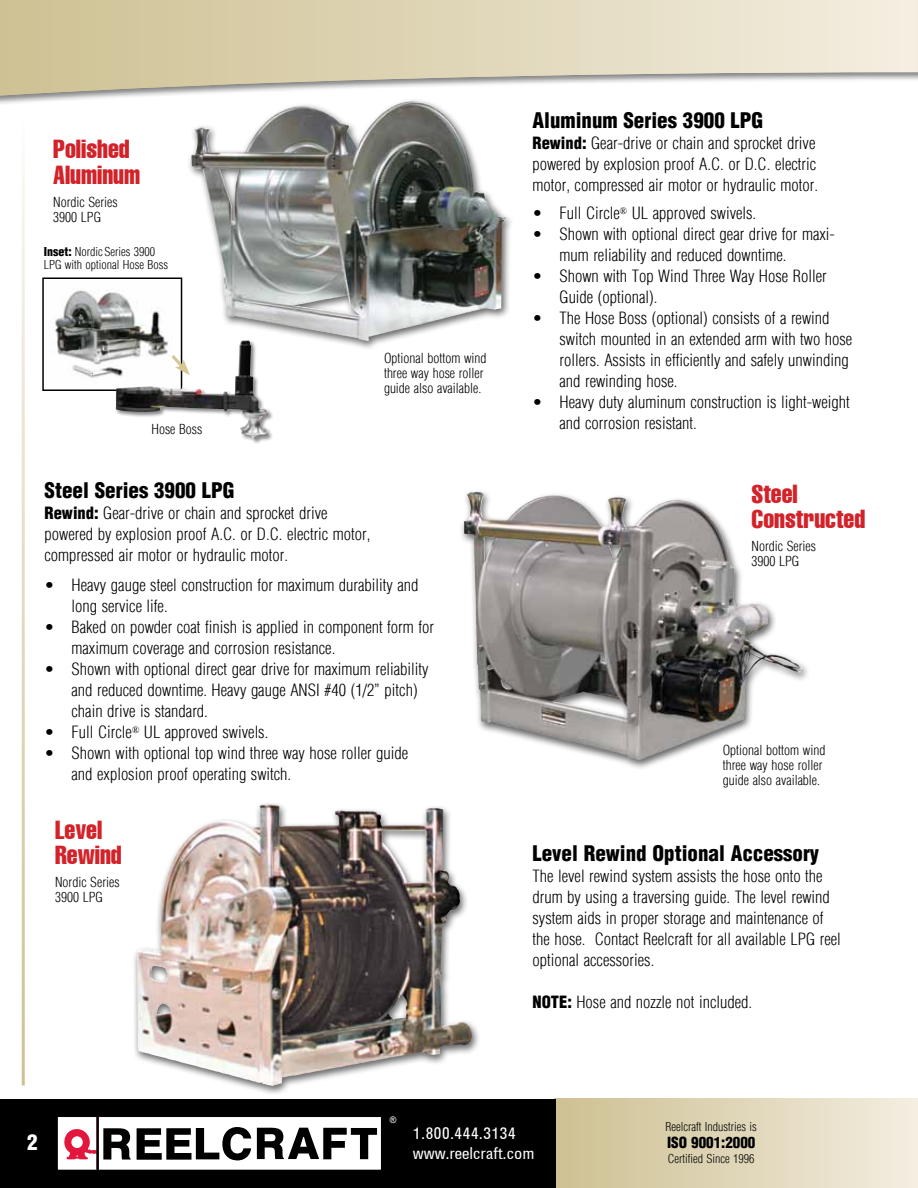
<style>
.page{position:relative;width:918px;height:1188px;background:#fff}
.page>*{position:absolute;margin:0;border:0;box-sizing:border-box;transform-origin:0 0}
.t1{font:700 25.5px/25.5px "IQE Hlv Cmprs";color:#d2232a}
.t2{font:900 21px "IQE Hlv Cond Blk Extra";color:#000}
.t3{font:900 21px "IQE Hlv Cond Blk Extra";color:#fff}
.t4{font:300 16.5px/21px "IQE Hlv Cond Lt";color:#000}
.t5{font:16.5px/19.8px "IQE Hlv Cond Normal";color:#fff}
.t6{font:900 15px "IQE Hlv Cond Blk Extra";color:#000}
.t7{font:300 13.5px/15px "IQE Hlv Cond Lt";color:#000}
.t8{font:300 12px/13.5px "IQE Hlv Cond Lt";color:#000}
.t9{font:9px "Arial";color:#fff}
.s1{font-family:"IQE Hlv Cond Blk Extra";font-weight:900}
</style>
<div class="page">
<div style="left:0;top:0;width:918px;height:106px;background:#000;opacity:.5"></div>
<div style="left:554px;top:1099px;width:364px;height:89px;background:linear-gradient(to right,#cdc092,#f3ede0)"></div>
<div style="left:0;top:1099px;width:556px;height:89px;background:#000"></div>
<div style="left:57px;top:1116px;width:325px;height:54px;background:#fff"></div>
<svg style="left:64px;top:1129px;width:32px;height:31px"></svg>
<hr style="left:96px;top:1115px;width:3px;height:57px;background:#000">
<svg style="left:103px;top:1128px;width:28px;height:32px"></svg>
<svg style="left:137px;top:1127px;width:114px;height:33px"></svg>
<svg style="left:257px;top:1128px;width:120px;height:31px"></svg>
<div style="left:55px;top:1115px;width:328px;height:57px;border:2px solid #000"></div>
<svg style="left:0;top:0;width:918px;height:96px;background:#dfd7be"></svg>
<hr style="left:917px;top:1099px;width:1px;height:89px;background:#f5efe2">
<div style="left:186px;top:97px;width:328px;height:254px;background:#000;opacity:.6"></div>
<img style="left:346px;top:101px;width:66px;height:47px">
<div style="left:459px;top:489px;width:351px;height:282px;background:#000;opacity:.6"></div>
<img style="left:464px;top:492px;width:188px;height:268px">
<img style="left:55px;top:290px;width:110px;height:88px">
<div style="left:42px;top:278px;width:140px;height:113px;border:2px solid #000"></div>
<div style="left:115px;top:339px;width:159px;height:105px;background:#000;opacity:.48"></div>
<img style="left:116px;top:340px;width:131px;height:72px">
<svg style="left:168px;top:352px;width:22px;height:23px"></svg>
<div style="left:132px;top:801px;width:349px;height:295px;background:#000;opacity:.6"></div>
<img style="left:137px;top:805px;width:130px;height:267px">
<h1 class="t1" style="left:53px;top:136px;width:88px">Polished<br>Aluminum</h1>
<p class="t7" style="left:53px;top:194px;width:66px">Nordic Series<br>3900 LPG</p>
<p class="t8" style="left:44px;top:245px;width:126px"><span class="s1">Inset:</span> Nordic Series 3900<br>LPG with optional Hose Boss</p>
<p class="t7" style="left:152px;top:422px;width:52px">Hose Boss</p>
<p class="t7" style="left:384px;top:351px;width:104px">Optional bottom wind three way hose roller guide also available.</p>
<p class="t2" style="left:45px;top:477px;width:191px">Steel Series 3900 LPG</p>
<p class="t4" style="left:45px;top:502px;width:327px"><span class="s1">Rewind:</span> Gear-drive or chain and sprocket drive powered by explosion proof A.C. or D.C. electric motor, compressed air motor or hydraulic motor.</p>
<p class="t4" style="left:72px;top:574px;width:349px;text-indent:-27px">• Heavy gauge steel construction for maximum durability and long service life.</p>
<p class="t4" style="left:72px;top:616px;width:364px;text-indent:-27px">• Baked on powder coat finish is applied in component form for maximum coverage and corrosion resistance.</p>
<p class="t4" style="left:72px;top:658px;width:359px;text-indent:-27px">• Shown with optional direct gear drive for maximum reliability and reduced downtime. Heavy gauge ANSI #40 (1/2” pitch) chain drive is standard.</p>
<p class="t4" style="left:45px;top:721px;width:225px">• Full Circle<sup>®</sup> UL approved swivels.</p>
<p class="t4" style="left:72px;top:742px;width:338px;text-indent:-27px">• Shown with optional top wind three way hose roller guide and explosion proof operating switch.</p>
<h1 class="t1" style="left:55px;top:816px;width:68px">Level<br>Rewind</h1>
<p class="t7" style="left:55px;top:875px;width:66px">Nordic Series<br>3900 LPG</p>
<p class="t2" style="left:533px;top:107px;width:232px">Aluminum Series 3900 LPG</p>
<p class="t4" style="left:533px;top:132px;width:287px"><span class="s1">Rewind:</span> Gear-drive or chain and sprocket drive powered by explosion proof A.C. or D.C. electric motor, compressed air motor or hydraulic motor.</p>
<p class="t4" style="left:533px;top:203px;width:225px">• Full Circle<sup>®</sup> UL approved swivels.</p>
<p class="t4" style="left:559px;top:224px;width:277px;text-indent:-27px">• Shown with optional direct gear drive for maxi&shy;mum reliability and reduced downtime.</p>
<p class="t4" style="left:559px;top:266px;width:269px;text-indent:-27px">• Shown with Top Wind Three Way Hose Roller<br>Guide (optional).</p>
<p class="t4" style="left:559px;top:308px;width:294px;text-indent:-27px">• The Hose Boss (optional) consists of a rewind switch mounted in an extended arm with two hose rollers. Assists in efficiently and safely unwinding and rewinding hose.</p>
<p class="t4" style="left:559px;top:392px;width:292px;text-indent:-27px">• Heavy duty aluminum construction is light-weight and corrosion resistant.</p>
<h1 class="t1" style="left:752px;top:480px;width:115px">Steel<br>Constructed</h1>
<p class="t7" style="left:752px;top:539px;width:66px">Nordic Series<br>3900 LPG</p>
<p class="t7" style="left:723px;top:743px;width:104px">Optional bottom wind three way hose roller guide also available.</p>
<p class="t2" style="left:533px;top:840px;width:288px">Level Rewind Optional Accessory</p>
<p class="t4" style="left:533px;top:865px;width:310px">The level rewind system assists the hose onto the drum by using a traversing guide. The level rewind system aids in proper storage and maintenance of the hose. Contact Reelcraft for all available LPG reel optional accessories.</p>
<p class="t4" style="left:533px;top:991px;width:221px"><span class="s1">NOTE:</span> Hose and nozzle not included.</p>
<p class="t3" style="left:27px;top:1130px;width:12px">2</p>
<p class="t9" style="left:390px;top:1114px;width:8px">®</p>
<p class="t5" style="left:413px;top:1123px;width:124px">1.800.444.3134 www.reelcraft.com</p>
<p class="t8" style="left:666px;top:1120px;width:93px">Reelcraft Industries is</p>
<p class="t6" style="left:667px;top:1133px;width:90px">ISO 9001:2000</p>
<p class="t8" style="left:668px;top:1152px;width:88px">Certified Since 1996</p>
</div>
